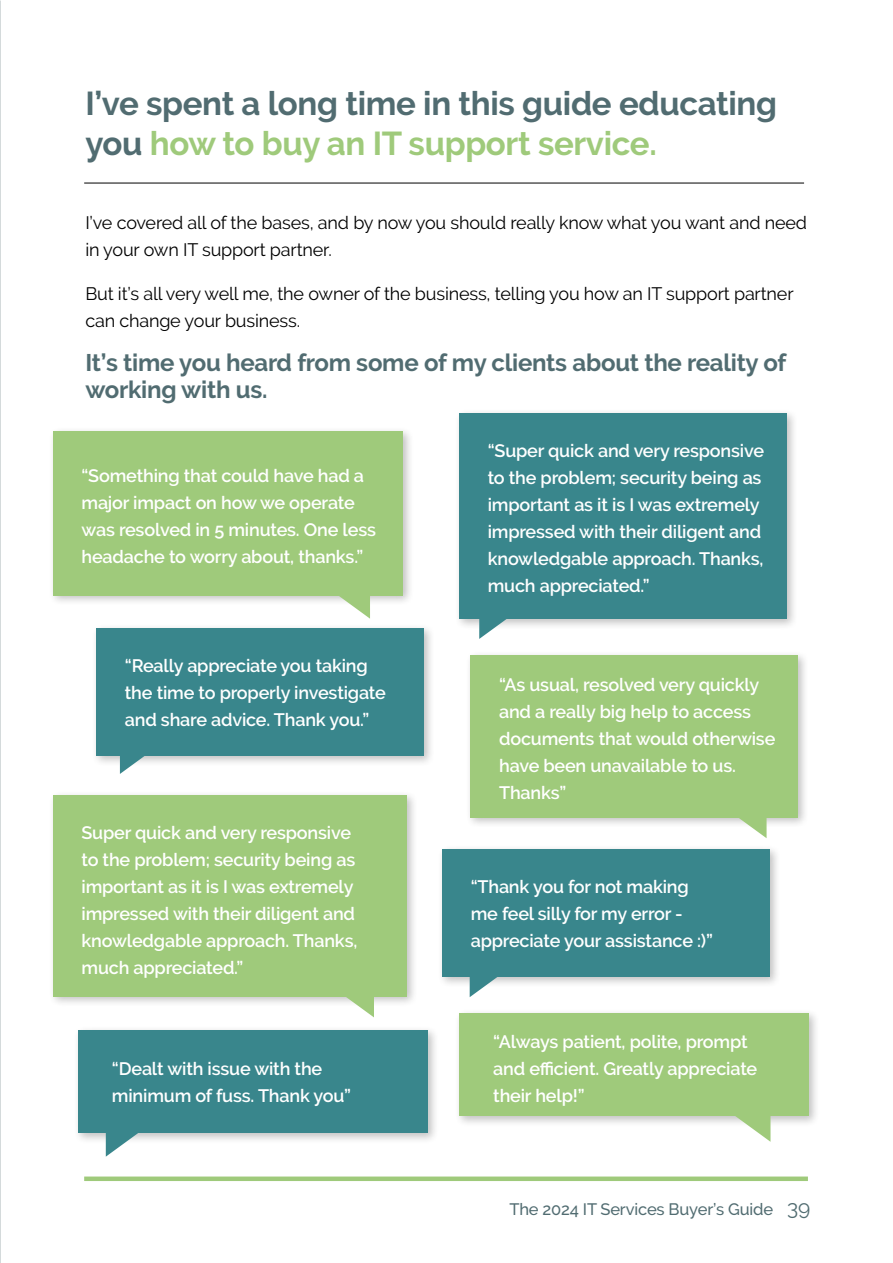
<style>
.page{position:relative;width:893px;height:1263px;background:#fff}
.page>*{position:absolute;margin:0;border:0;box-sizing:border-box;transform-origin:0 0}
.t1{font:700 33px/39.6px "Raleway";letter-spacing:-.01em;color:#516c71}
.t2{font:700 24px/27px "Raleway";letter-spacing:-.01em;color:#516c71}
.t3{font:600 18px/27px "Raleway";letter-spacing:-.01em;color:#fff}
.t4{font:18px/27px "Raleway";letter-spacing:-.01em;color:#000}
.t5{font:500 16.5px "Raleway";letter-spacing:-.01em;color:#516c71}
.s1{color:#9fca7b}
.s2{font-weight:400;font-size:20.85px}
</style>
<div class="page">
<img style="left:0;top:0;width:1px;height:1263px">
<hr style="left:84px;top:183px;width:720px;height:1px;background:#000">
<div style="left:48px;top:426px;width:366px;height:181px;background:#000;opacity:.25"></div>
<div style="left:53px;top:431px;width:350px;height:164px;background:#9fca7b"></div>
<div style="left:73px;top:1025px;width:366px;height:119px;background:#000;opacity:.25"></div>
<div style="left:78px;top:1031px;width:349px;height:102px;background:#39868c"></div>
<div style="left:454px;top:1008px;width:366px;height:119px;background:#000;opacity:.25"></div>
<div style="left:459px;top:1014px;width:350px;height:102px;background:#9fca7b"></div>
<div style="left:48px;top:790px;width:370px;height:217px;background:#000;opacity:.25"></div>
<div style="left:53px;top:795px;width:354px;height:201px;background:#9fca7b"></div>
<div style="left:454px;top:408px;width:344px;height:222px;background:#000;opacity:.25"></div>
<div style="left:459px;top:413px;width:328px;height:206px;background:#39868c"></div>
<div style="left:91px;top:623px;width:344px;height:144px;background:#000;opacity:.25"></div>
<div style="left:96px;top:628px;width:328px;height:127px;background:#39868c"></div>
<div style="left:437px;top:844px;width:344px;height:144px;background:#000;opacity:.25"></div>
<div style="left:442px;top:849px;width:328px;height:128px;background:#39868c"></div>
<div style="left:465px;top:650px;width:344px;height:178px;background:#000;opacity:.25"></div>
<div style="left:471px;top:655px;width:327px;height:162px;background:#9fca7b"></div>
<svg style="left:322px;top:595px;width:48px;height:24px"></svg>
<svg style="left:326px;top:996px;width:48px;height:21px"></svg>
<svg style="left:718px;top:817px;width:49px;height:21px"></svg>
<svg style="left:722px;top:1116px;width:48px;height:26px"></svg>
<svg style="left:470px;top:977px;width:48px;height:20px"></svg>
<svg style="left:479px;top:619px;width:48px;height:20px"></svg>
<svg style="left:120px;top:755px;width:48px;height:19px"></svg>
<svg style="left:106px;top:1133px;width:48px;height:24px"></svg>
<div style="left:84px;top:1176px;width:724px;height:5px;background:#9fca7b"></div>
<h1 class="t1" style="left:85px;top:84px;width:693px">I’ve spent a long time in this guide educating you <span class="s1">how to buy an IT support service.</span></h1>
<p class="t4" style="left:85px;top:209px;width:723px">I’ve covered all of the bases, and by now you should really know what you want and need in your own IT support partner.</p>
<p class="t4" style="left:85px;top:280px;width:710px">But it’s all very well me, the owner of the business, telling you how an IT support partner can change your business.</p>
<h2 class="t2" style="left:85px;top:349px;width:703px">It’s time you heard from some of my clients about the reality of working with us.</h2>
<p class="t3" style="left:81px;top:462px;width:296px">“Something that could have had a major impact on how we operate was resolved in 5 minutes. One less headache to worry about, thanks.”</p>
<p class="t3" style="left:125px;top:652px;width:262px">“Really appreciate you taking the time to properly investigate and share advice. Thank you.”</p>
<p class="t3" style="left:81px;top:819px;width:277px">Super quick and very responsive to the problem; security being as important as it is I was extremely impressed with their diligent and knowledgable approach. Thanks, much appreciated.”</p>
<p class="t3" style="left:112px;top:1055px;width:241px">“Dealt with issue with the minimum of fuss. Thank you”</p>
<p class="t3" style="left:488px;top:437px;width:278px">“Super quick and very responsive to the problem; security being as important as it is I was extremely impressed with their diligent and knowledgable approach. Thanks, much appreciated.”</p>
<p class="t3" style="left:499px;top:671px;width:278px">“As usual, resolved very quickly and a really big help to access documents that would otherwise have been unavailable to us.<br>Thanks”</p>
<p class="t3" style="left:471px;top:873px;width:244px">“Thank you for not making me feel silly for my error - appreciate your assistance :)”</p>
<p class="t3" style="left:493px;top:1028px;width:265px">“Always patient, polite, prompt and efficient. Greatly appreciate their help!”</p>
<p class="t5" style="left:509px;top:1199px;width:302px">The 2024 IT Services Buyer’s Guide <span class="s2">39</span></p>
</div>
